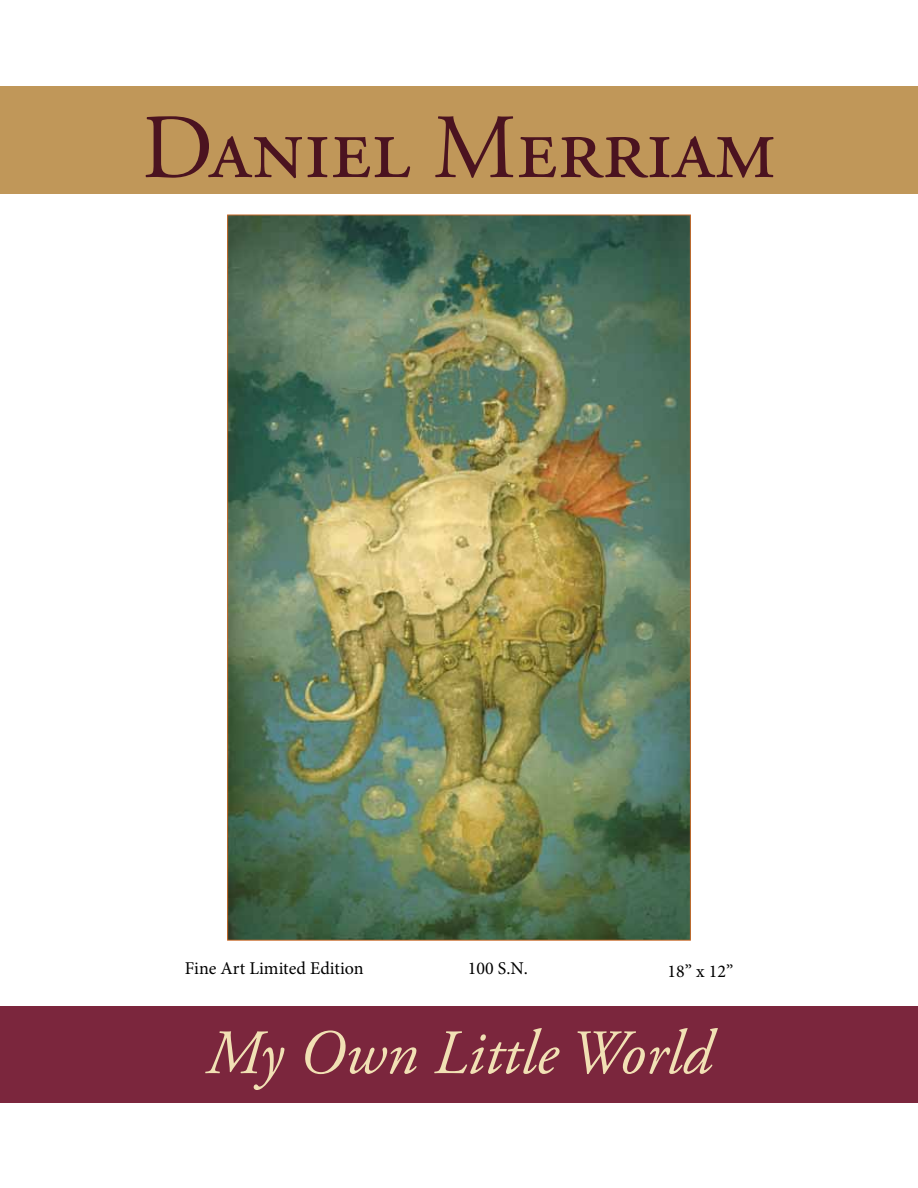
<style>
.page{position:relative;width:918px;height:1188px;background:#fff}
.page>*{position:absolute;margin:0;border:0;box-sizing:border-box;transform-origin:0 0}
.t1{font:91.5px "Adobe Garamond Pro";color:#4b1320}
.t2{font:italic 63px "Adobe Garamond Pro";color:#f1e0b4}
.t3{font:18px "Minion Pro";color:#000}
</style>
<div class="page">
<div style="left:0;top:86px;width:918px;height:108px;background:#c09759"></div>
<div style="left:0;top:1006px;width:918px;height:96px;background:#7b263d"></div>
<img style="left:227px;top:214px;width:464px;height:727px">
<h1 class="t1" style="left:142px;top:93px;width:636px">Daniel Merriam</h1>
<p class="t3" style="left:185px;top:956px;width:180px">Fine Art Limited Edition</p>
<p class="t3" style="left:468px;top:956px;width:62px">100 S.N.</p>
<p class="t3" style="left:668px;top:959px;width:67px">18” x 12”</p>
<h2 class="t2" style="left:206px;top:1015px;width:507px">My Own Little World</h2>
</div>
